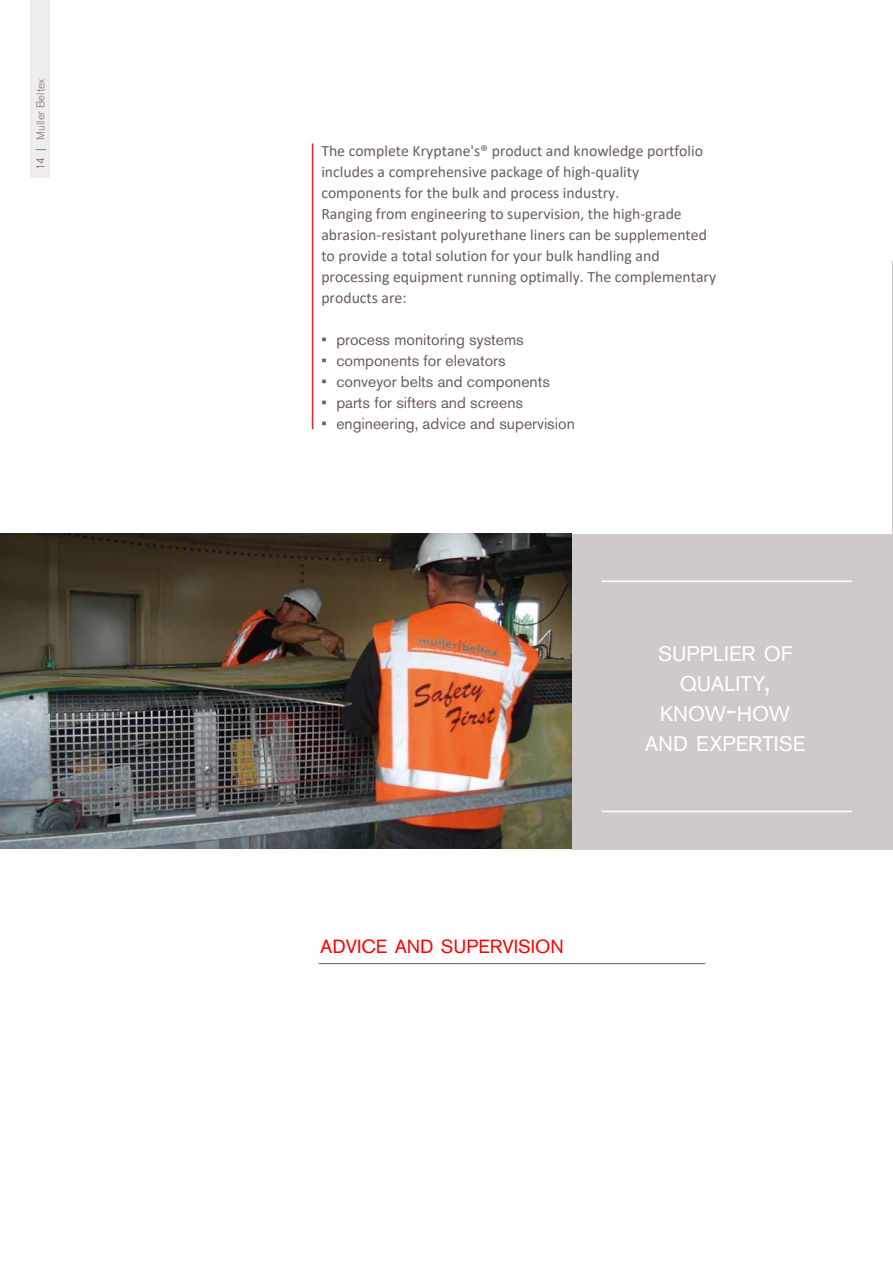
<style>
.page{position:relative;width:893px;height:1263px;background:#fff}
.page>*{position:absolute;margin:0;border:0;box-sizing:border-box;transform-origin:0 0}
.t1{font:21px/30px "Akzidenz Grotesk BQ";letter-spacing:.005em;color:#fff;text-align:center}
.t2{font:18.9px "Akzidenz Grotesk BQ";color:#f00}
.t3{font:15.75px/21px "Calibri";color:#6a5d5b}
.t4{font:15.75px "Akzidenz Grotesk BQ";color:#6a5d5b}
.t5{font:300 11.25px "Akzidenz Grotesk BQ";color:#867978}
.s1{color:#6a5d5b}
.s2{color:#008163}
.s3{font-size:30px}
</style>
<div class="page">
<div style="left:30px;top:0;width:19px;height:177px;background:#efeded"></div>
<hr style="left:319px;top:963px;width:386px;height:1px;background:#6a5d5b">
<div style="left:572px;top:534px;width:321px;height:315px;background:#d0c9c9"></div>
<img style="left:0;top:534px;width:572px;height:315px">
<hr style="left:602px;top:811px;width:250px;height:1px;background:#fff">
<hr style="left:602px;top:580px;width:250px;height:2px;background:#fff">
<hr style="left:312px;top:143px;width:1px;height:286px;background:#e62733">
<p class="t5" style="left:34px;top:170px;width:93px;rotate:-90deg"><span class="s1">14</span> <span class="s2">|</span> Muller Beltex</p>
<p class="t3" style="left:321px;top:140px;width:396px">The complete Kryptane's® product and knowledge portfolio includes a comprehensive package of high-quality components for the bulk and process industry.<br>Ranging from engineering to supervision, the high-grade abrasion-resistant polyurethane liners can be supplemented to provide a total solution for your bulk handling and processing equipment running optimally. The complementary products are:</p>
<p class="t4" style="left:321px;top:330px;width:204px">• process monitoring systems</p>
<p class="t4" style="left:321px;top:351px;width:186px">• components for elevators</p>
<p class="t4" style="left:321px;top:372px;width:230px">• conveyor belts and components</p>
<p class="t4" style="left:321px;top:393px;width:203px">• parts for sifters and screens</p>
<p class="t4" style="left:321px;top:414px;width:255px">• engineering, advice and supervision</p>
<p class="t2" style="left:320px;top:935px;width:245px">ADVICE AND SUPERVISION</p>
<h1 class="t1" style="left:645px;top:639px;width:162px">SUPPLIER OF<br>QUALITY<span class="s3">,<br></span>KNOW<span class="s3">-</span>HOW<br>AND EXPERTISE</h1>
</div>
